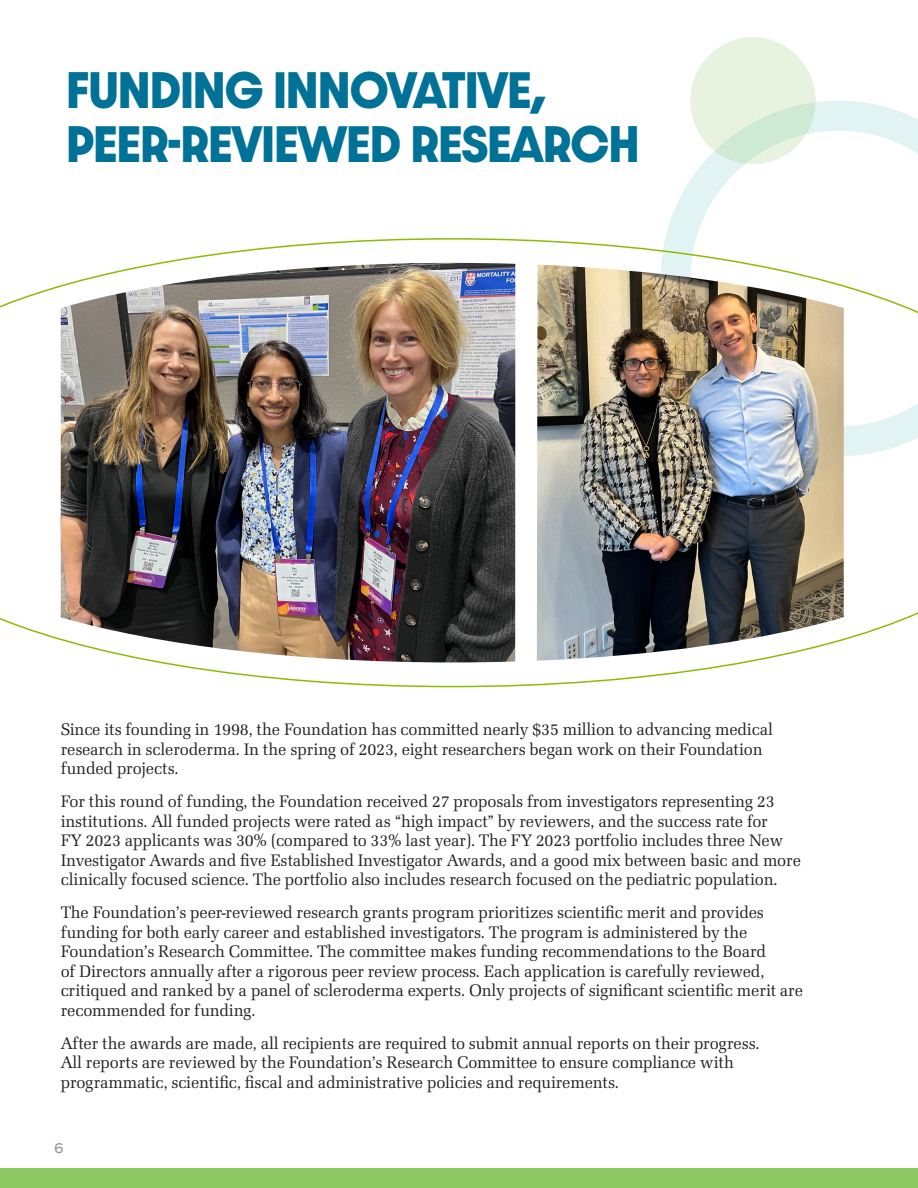
<style>
.page{position:relative;width:918px;height:1188px;background:#fff}
.page>*{position:absolute;margin:0;border:0;box-sizing:border-box;transform-origin:0 0}
.Head{font:700 43.5px/54px "Dazzle Unicase";letter-spacing:-.025em;color:#007297}
.BODY{font:17.25px/19.5px "Latino URW";letter-spacing:-.01em;color:#231f20}
.page_number_EVEN_pages{font:600 15px "Como";color:#999190}
</style>
<div class="page">
<svg style="left:666px;top:101px;width:252px;height:355px"></svg>
<div style="left:0;top:1168px;width:918px;height:20px;background:#8ec963"></div>
<svg style="left:690px;top:37px;width:126px;height:127px;background:#e1f1dc"></svg>
<img style="left:61px;top:317px;width:454px;height:291px">
<img style="left:537px;top:317px;width:307px;height:291px">
<img style="left:0;top:237px;width:918px;height:80px">
<svg style="left:0;top:608px;width:918px;height:80px"></svg>
<p class="Head" style="left:66px;top:63px;width:575px">FUNDING INNOVATIVE,<br>PEER-REVIEWED RESEARCH</p>
<p class="BODY" style="left:61px;top:720px;width:714px">Since its founding in 1998, the Foundation has committed nearly $35 million to advancing medical research in scleroderma. In the spring of 2023, eight researchers began work on their Foundation funded projects.</p>
<p class="BODY" style="left:61px;top:792px;width:742px">For this round of funding, the Foundation received 27 proposals from investigators representing 23 institutions. All funded projects were rated as “high impact” by reviewers, and the success rate for<br>FY 2023 applicants was 30% (compared to 33% last year). The FY 2023 portfolio includes three New Investigator Awards and five Established Investigator Awards, and a good mix between basic and more clinically focused science. The portfolio also includes research focused on the pediatric population.</p>
<p class="BODY" style="left:61px;top:903px;width:744px">The Foundation’s peer-reviewed research grants program prioritizes scientific merit and provides funding for both early career and established investigators. The program is administered by the Foundation’s Research Committee. The committee makes funding recommendations to the Board<br>of Directors annually after a rigorous peer review process. Each application is carefully reviewed, critiqued and ranked by a panel of scleroderma experts. Only projects of significant scientific merit are recommended for funding.</p>
<p class="BODY" style="left:61px;top:1034px;width:700px">After the awards are made, all recipients are required to submit annual reports on their progress.<br>All reports are reviewed by the Foundation’s Research Committee to ensure compliance with programmatic, scientific, fiscal and administrative policies and requirements.</p>
<p class="page_number_EVEN_pages" style="left:54px;top:1138px;width:11px">6</p>
</div>
